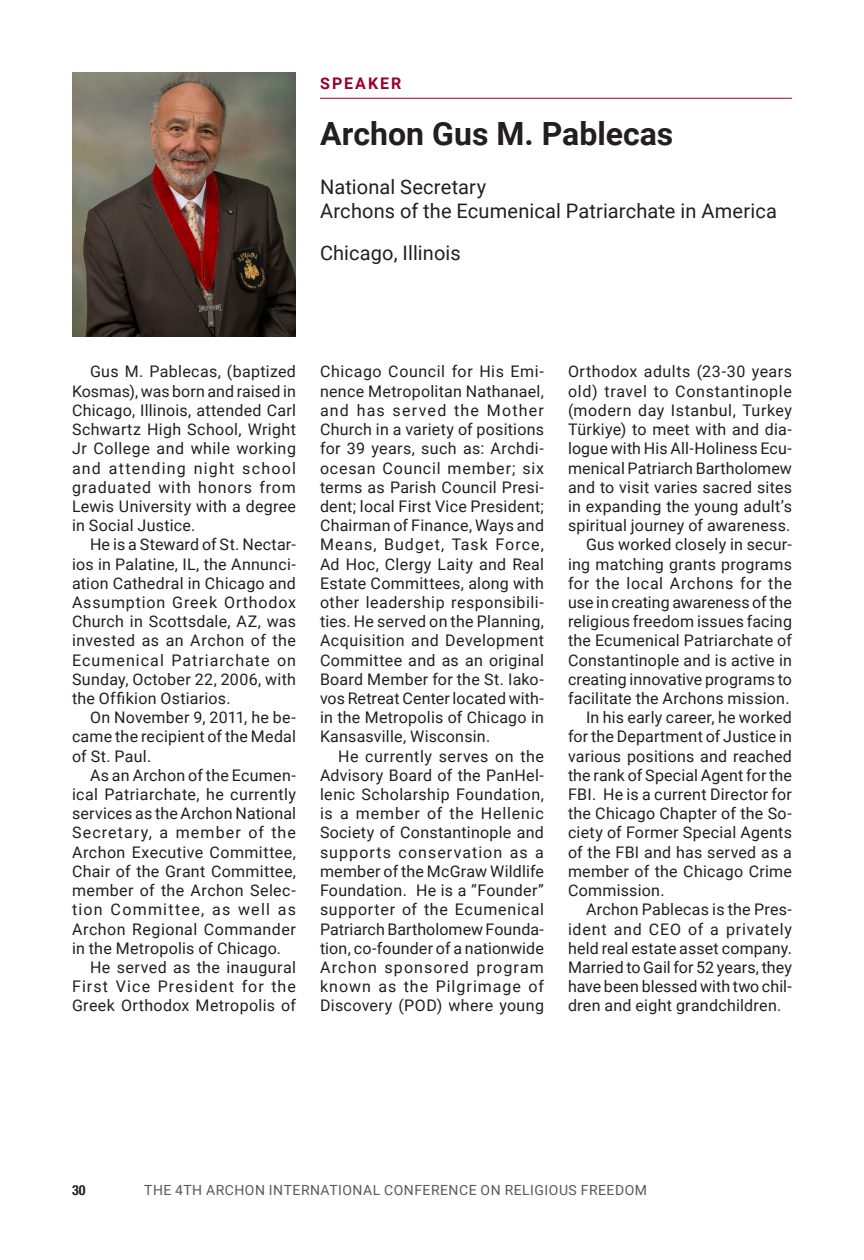
<style>
.page{position:relative;width:864px;height:1260px;background:#fff}
.page>*{position:absolute;margin:0;border:0;box-sizing:border-box;transform-origin:0 0}
.t1{font:700 32px "Roboto";color:#231f20}
.t2{font:20px/24px "Roboto";letter-spacing:.005em;color:#231f20}
.b1{font:16px/19.2px "Roboto";letter-spacing:.015em;color:#231f20;text-align:justify}
.t3{font:700 16px "Roboto";letter-spacing:.125em;color:#98012d}
.t4{font:14px "Roboto";letter-spacing:.035em;color:#57585a}
.t5{font:700 condensed 14px "Helvetica Neue";color:#231f20}
</style>
<div class="page">
<img style="left:72px;top:72px;width:224px;height:265px">
<hr style="left:320px;top:98px;width:472px;height:1px;background:#98012d">
<p class="t3" style="left:320px;top:72px;width:83px">SPEAKER</p>
<p class="t1" style="left:320px;top:111px;width:355px">Archon Gus M. Pablecas</p>
<p class="t2" style="left:320px;top:174px;width:458px">National Secretary<br>Archons of the Ecumenical Patriarchate in America</p>
<p class="t2" style="left:320px;top:240px;width:142px">Chicago, Illinois</p>
<p class="b1" style="left:72px;top:362px;width:226px;text-indent:18px">Gus M. Pablecas, (baptized Kosmas), was born and raised in Chicago, Illinois, attended Carl Schwartz High School, Wright Jr College and while working and attending night school graduated with honors from Lewis University with a degree in Social Justice.</p>
<p class="b1" style="left:72px;top:534px;width:226px;text-indent:18px">He is a Steward of St. Nectar&shy;ios in Palatine, IL, the Annunci&shy;ation Cathedral in Chicago and Assumption Greek Orthodox Church in Scottsdale, AZ, was invested as an Archon of the Ecumenical Patriarchate on Sunday, October 22, 2006, with the Offikion Ostiarios.</p>
<p class="b1" style="left:72px;top:707px;width:226px;text-indent:18px">On November 9, 2011, he be&shy;came the recipient of the Medal of St. Paul.</p>
<p class="b1" style="left:72px;top:765px;width:226px;text-indent:18px">As an Archon of the Ecumen&shy;ical Patriarchate, he currently services as the Archon National Secretary, a member of the Archon Executive Committee, Chair of the Grant Committee, member of the Archon Selec&shy;tion Committee, as well as Archon Regional Commander in the Metropolis of Chicago.</p>
<p class="b1" style="left:72px;top:957px;width:226px;text-indent:18px">He served as the inaugural First Vice President for the Greek Orthodox Metropolis of</p>
<p class="b1" style="left:320px;top:362px;width:226px">Chicago Council for His Emi&shy;nence Metropolitan Nathanael, and has served the Mother Church in a variety of positions for 39 years, such as: Archdi&shy;ocesan Council member; six terms as Parish Council Presi&shy;dent; local First Vice President; Chairman of Finance, Ways and Means, Budget, Task Force, Ad Hoc, Clergy Laity and Real Estate Committees, along with other leadership responsibili&shy;ties. He served on the Planning, Acquisition and Development Committee and as an original Board Member for the St. Iako&shy;vos Retreat Center located with&shy;in the Metropolis of Chicago in Kansasville, Wisconsin.</p>
<p class="b1" style="left:320px;top:746px;width:226px;text-indent:18px">He currently serves on the Advisory Board of the PanHel&shy;lenic Scholarship Foundation, is a member of the Hellenic Society of Constantinople and supports conservation as a member of the McGraw Wildlife Foundation. He is a “Founder” supporter of the Ecumenical Patriarch Bartholomew Founda&shy;tion, co-founder of a nationwide Archon sponsored program known as the Pilgrimage of Discovery (POD) where young</p>
<p class="b1" style="left:568px;top:362px;width:226px">Orthodox adults (23-30 years old) travel to Constantinople (modern day Istanbul, Turkey Türkiye) to meet with and dia&shy;logue with His All-Holiness Ecu&shy;menical Patriarch Bartholomew and to visit varies sacred sites in expanding the young adult’s spiritual journey of awareness.</p>
<p class="b1" style="left:568px;top:534px;width:226px;text-indent:18px">Gus worked closely in secur&shy;ing matching grants programs for the local Archons for the use in creating awareness of the religious freedom issues facing the Ecumenical Patriarchate of Constantinople and is active in creating innovative programs to facilitate the Archons mission.</p>
<p class="b1" style="left:568px;top:707px;width:226px;text-indent:18px">In his early career, he worked for the Department of Justice in various positions and reached the rank of Special Agent for the FBI. He is a current Director for the Chicago Chapter of the So&shy;ciety of Former Special Agents of the FBI and has served as a member of the Chicago Crime Commission.</p>
<p class="b1" style="left:568px;top:899px;width:226px;text-indent:18px">Archon Pablecas is the Pres&shy;ident and CEO of a privately held real estate asset company.<br>Married to Gail for 52 years, they have been blessed with two chil&shy;dren and eight grandchildren.</p>
<p class="t5" style="left:72px;top:1178px;width:15px">30</p>
<p class="t4" style="left:144px;top:1181px;width:504px">THE 4TH ARCHON INTERNATIONAL CONFERENCE ON RELIGIOUS FREEDOM</p>
</div>
